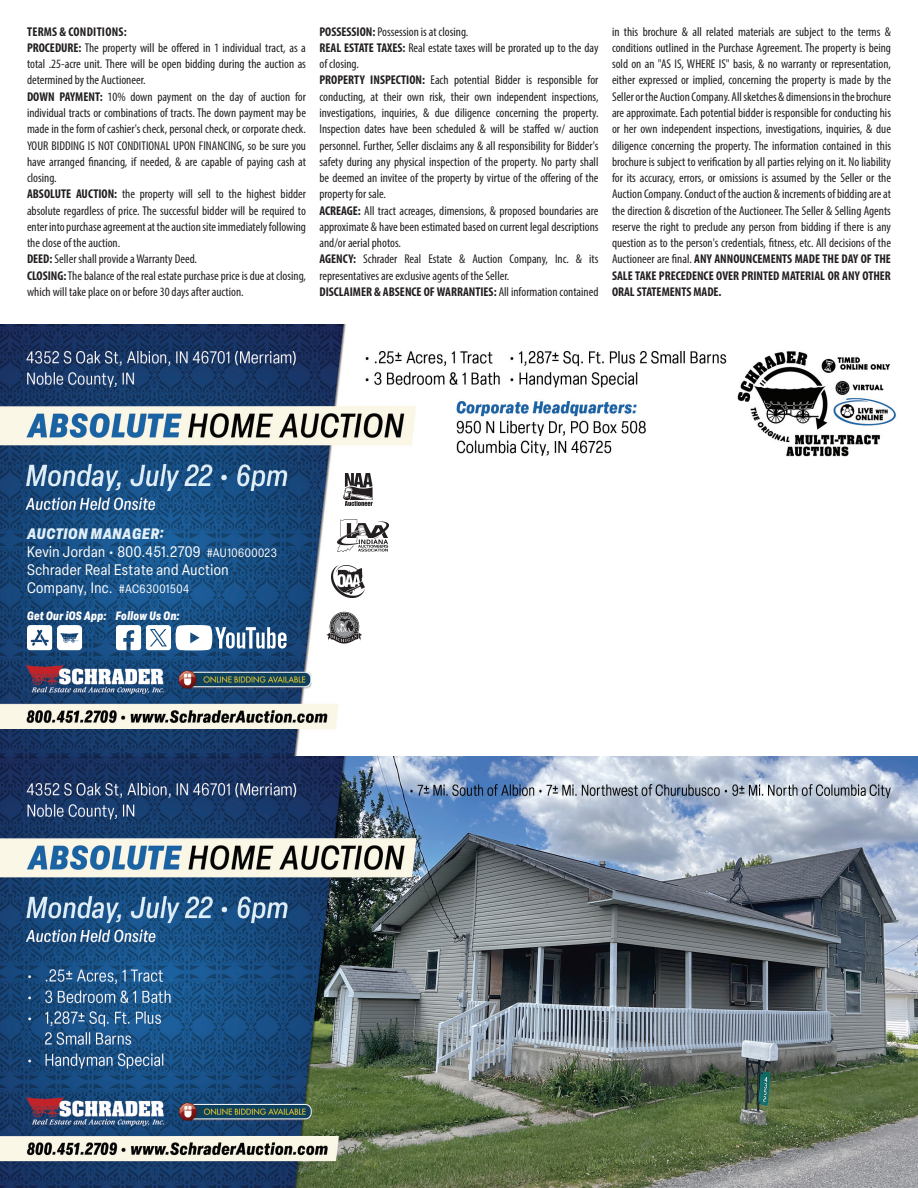
<style>
.page{position:relative;width:918px;height:1188px;background:#fff}
.page>*{position:absolute;margin:0;border:0;box-sizing:border-box;transform-origin:0 0}
.t1{font:condensed 15px/18px "Elza";letter-spacing:.03em;color:#fff}
.t2{font:italic 900 condensed 15px "Elza";letter-spacing:.035em;color:#dfeff9}
.t3{font:condensed 12.75px/16.2px "Myriad Pro";color:#231f20;text-align:justify}
.t4{font:700 condensed 12.75px "Myriad Pro";color:#231f20}
.t5{font:700 condensed 12.75px "Myriad Pro";letter-spacing:.02em;color:#231f20}
.t6{font:italic 900 condensed 12px "Elza";letter-spacing:.04em;color:#fff;scale:.9 1}
.s1{font-weight:700}
.s2{font-weight:400}
.s3{font-size:12px}
</style>
<div class="page">
<img style="left:0;top:324px;width:918px;height:864px">
<img style="left:343px;top:474px;width:29px;height:31px">
<img style="left:332px;top:566px;width:33px;height:32px">
<img style="left:338px;top:520px;width:50px;height:32px">
<div style="left:330px;top:612px;width:29px;height:29px;background:#7a7a7a;border-radius:50%"></div>
<svg style="left:326px;top:613px;width:36px;height:31px"></svg>
<svg style="left:27px;top:625px;width:55px;height:25px"></svg>
<svg style="left:116px;top:625px;width:171px;height:25px"></svg>
<p class="t5" style="left:27px;top:23px;width:101px">TERMS &amp; CONDITIONS:</p>
<p class="t3" style="left:27px;top:39px;width:280px"><span class="s1">PROCEDURE:</span> The property will be offered in 1 individual tract, as a total .25-acre unit. There will be open bidding during the auction as determined by the Auctioneer.</p>
<p class="t3" style="left:27px;top:88px;width:281px"><span class="s1">DOWN PAYMENT:</span> 10% down payment on the day of auction for individual tracts or combinations of tracts. The down payment may be made in the form of cashier's check, personal check, or corporate check.<br>YOUR BIDDING IS NOT CONDITIONAL UPON FINANCING, so be sure you have arranged financing, if needed, &amp; are capable of paying cash at closing.</p>
<p class="t3" style="left:27px;top:186px;width:281px"><span class="s1">ABSOLUTE AUCTION:</span> the property will sell to the highest bidder absolute regardless of price. The successful bidder will be required to enter into purchase agreement at the auction site immediately following the close of the auction.</p>
<p class="t3" style="left:27px;top:251px;width:172px"><span class="s1">DEED:</span> Seller shall provide a Warranty Deed.</p>
<p class="t3" style="left:27px;top:267px;width:280px"><span class="s1">CLOSING:</span> The balance of the real estate purchase price is due at closing, which will take place on or before 30 days after auction.</p>
<p class="t3" style="left:320px;top:23px;width:150px"><span class="s1">POSSESSION:</span> Possession is at closing.</p>
<p class="t3" style="left:320px;top:39px;width:281px"><span class="s1">REAL ESTATE TAXES:</span> Real estate taxes will be prorated up to the day of closing.</p>
<p class="t3" style="left:320px;top:72px;width:281px"><span class="s1">PROPERTY INSPECTION:</span> Each potential Bidder is responsible for conducting, at their own risk, their own independent inspections, investigations, inquiries, &amp; due diligence concerning the property.<br>Inspection dates have been scheduled &amp; will be staffed w/ auction personnel. Further, Seller disclaims any &amp; all responsibility for Bidder's safety during any physical inspection of the property. No party shall be deemed an invitee of the property by virtue of the offering of the property for sale.</p>
<p class="t3" style="left:320px;top:202px;width:281px"><span class="s1">ACREAGE:</span> All tract acreages, dimensions, &amp; proposed boundaries are approximate &amp; have been estimated based on current legal descriptions and/or aerial photos.</p>
<p class="t3" style="left:320px;top:251px;width:280px"><span class="s1">AGENCY:</span> Schrader Real Estate &amp; Auction Company, Inc. &amp; its representatives are exclusive agents of the Seller.</p>
<p class="t4" style="left:320px;top:284px;width:281px">DISCLAIMER &amp; ABSENCE OF WARRANTIES: <span class="s2">All information contained</span></p>
<p class="t3" style="left:612px;top:23px;width:281px">in this brochure &amp; all related materials are subject to the terms &amp; conditions outlined in the Purchase Agreement. The property is being sold on an "AS IS, WHERE IS" basis, &amp; no warranty or representation, either expressed or implied, concerning the property is made by the Seller or the Auction Company. All sketches &amp; dimensions in the brochure are approximate. Each potential bidder is responsible for conducting his or her own independent inspections, investigations, inquiries, &amp; due diligence concerning the property. The information contained in this brochure is subject to verification by all parties relying on it. No liability for its accuracy, errors, or omissions is assumed by the Seller or the Auction Company. Conduct of the auction &amp; increments of bidding are at the direction &amp; discretion of the Auctioneer. The Seller &amp; Selling Agents reserve the right to preclude any person from bidding if there is any question as to the person's credentials, fitness, etc. All decisions of the Auctioneer are final. <span class="s1">ANY ANNOUNCEMENTS MADE THE DAY OF THE SALE TAKE PRECEDENCE OVER PRINTED MATERIAL OR ANY OTHER ORAL STATEMENTS MADE.</span></p>
<p class="t2" style="left:27px;top:523px;width:138px">AUCTION MANAGER:</p>
<p class="t1" style="left:27px;top:543px;width:251px">Kevin Jordan • 800.451.2709 <span class="s3">#AU10600023</span></p>
<p class="t1" style="left:27px;top:561px;width:203px">Schrader Real Estate and Auction<br>Company, Inc. <span class="s3">#AC63001504</span></p>
<p class="t6" style="left:27px;top:607px;width:90px">Get Our iOS App:</p>
<p class="t6" style="left:116px;top:607px;width:72px">Follow Us On:</p>
</div>
